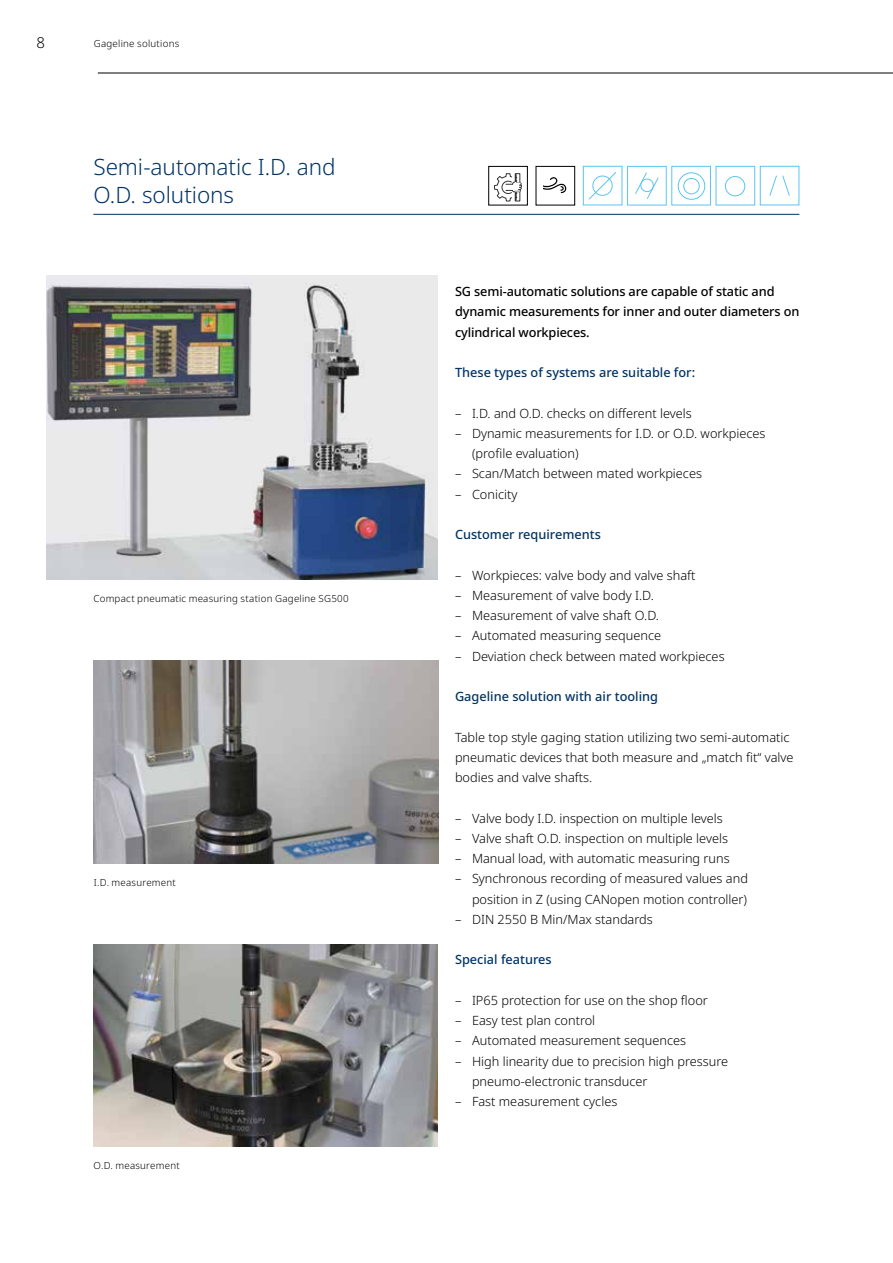
<style>
.page{position:relative;width:893px;height:1263px;background:#fff}
.page>*{position:absolute;margin:0;border:0;box-sizing:border-box;transform-origin:0 0}
.t1{font:300 22.5px/28.5px "Noto Sans";letter-spacing:-.005em;color:#003466}
.t2{font:300 15px "Noto Sans";color:#000}
.t3{font:300 12.75px/20.2px "Noto Sans";color:#000}
.t4{font:500 12.75px/20.2px "Noto Sans";letter-spacing:-.01em;color:#000}
.t5{font:500 12.75px "Noto Sans";color:#003466}
.t6{font:300 9.75px "Noto Sans";letter-spacing:.025em;color:#000}
</style>
<div class="page">
<img style="left:93px;top:661px;width:345px;height:202px">
<img style="left:94px;top:944px;width:344px;height:203px">
<img style="left:47px;top:276px;width:391px;height:303px">
<hr style="left:93px;top:214px;width:706px;height:1px;background:#003466">
<div style="left:583px;top:166px;width:39px;height:39px;border:1px solid #5bc5f2"></div>
<svg style="left:588px;top:172px;width:29px;height:28px"></svg>
<div style="left:535px;top:166px;width:40px;height:40px;border:1px solid #000"></div>
<div style="left:488px;top:166px;width:40px;height:40px;border:1px solid #000"></div>
<svg style="left:494px;top:173px;width:28px;height:28px"></svg>
<div style="left:760px;top:166px;width:39px;height:39px;border:1px solid #5bc5f2"></div>
<svg style="left:769px;top:175px;width:21px;height:21px"></svg>
<div style="left:725px;top:176px;width:20px;height:20px;border:1px solid #5bc5f2;border-radius:50%"></div>
<div style="left:715px;top:166px;width:40px;height:39px;border:1px solid #5bc5f2"></div>
<div style="left:671px;top:166px;width:40px;height:39px;border:1px solid #5bc5f2"></div>
<svg style="left:678px;top:173px;width:27px;height:26px"></svg>
<div style="left:678px;top:172px;width:27px;height:28px;border:1px solid #5bc5f2;border-radius:50%"></div>
<div style="left:684px;top:178px;width:15px;height:16px;background:#fff;border-radius:50%"></div>
<div style="left:683px;top:178px;width:17px;height:16px;border:1px solid #5bc5f2;border-radius:50%"></div>
<div style="left:627px;top:166px;width:40px;height:40px;border:1px solid #5bc5f2"></div>
<svg style="left:635px;top:172px;width:24px;height:27px"></svg>
<svg style="left:544px;top:177px;width:23px;height:16px"></svg>
<hr style="left:98px;top:73px;width:795px;height:1px;background:#000">
<p class="t2" style="left:37px;top:32px;width:10px">8</p>
<p class="t6" style="left:94px;top:36px;width:87px">Gageline solutions</p>
<h1 class="t1" style="left:93px;top:153px;width:244px">Semi-automatic I.D. and<br>O.D. solutions</h1>
<p class="t6" style="left:94px;top:592px;width:257px">Compact pneumatic measuring station Gageline SG500</p>
<p class="t6" style="left:94px;top:875px;width:84px">I.D. measurement</p>
<p class="t6" style="left:94px;top:1159px;width:88px">O.D. measurement</p>
<p class="t4" style="left:455px;top:282px;width:346px">SG semi-automatic solutions are capable of static and dynamic measurements for inner and outer diameters on cylindrical workpieces.</p>
<p class="t5" style="left:455px;top:363px;width:242px">These types of systems are suitable for:</p>
<p class="t3" style="left:455px;top:403px;width:238px">– I.D. and O.D. checks on different levels</p>
<p class="t3" style="left:472px;top:423px;width:295px;text-indent:-17px">– Dynamic measurements for I.D. or O.D. workpieces (profile evaluation)</p>
<p class="t3" style="left:455px;top:464px;width:249px">– Scan/Match between mated workpieces</p>
<p class="t3" style="left:455px;top:484px;width:64px">– Conicity</p>
<p class="t5" style="left:455px;top:525px;width:147px">Customer requirements</p>
<p class="t3" style="left:455px;top:565px;width:242px">– Workpieces: valve body and valve shaft</p>
<p class="t3" style="left:455px;top:585px;width:200px">– Measurement of valve body I.D.</p>
<p class="t3" style="left:455px;top:606px;width:205px">– Measurement of valve shaft O.D.</p>
<p class="t3" style="left:455px;top:626px;width:208px">– Automated measuring sequence</p>
<p class="t3" style="left:455px;top:646px;width:271px">– Deviation check between mated workpieces</p>
<p class="t5" style="left:455px;top:687px;width:205px">Gageline solution with air tooling</p>
<p class="t3" style="left:455px;top:727px;width:340px">Table top style gaging station utilizing two semi-automatic pneumatic devices that both measure and „match fit“ valve bodies and valve shafts.</p>
<p class="t3" style="left:455px;top:808px;width:269px">– Valve body I.D. inspection on multiple levels</p>
<p class="t3" style="left:455px;top:828px;width:274px">– Valve shaft O.D. inspection on multiple levels</p>
<p class="t3" style="left:455px;top:849px;width:276px">– Manual load, with automatic measuring runs</p>
<p class="t3" style="left:455px;top:869px;width:294px;text-align:right">– Synchronous recording of measured values and position in Z (using CANopen motion controller)</p>
<p class="t3" style="left:455px;top:909px;width:199px">– DIN 2550 B Min/Max standards</p>
<p class="t5" style="left:455px;top:951px;width:98px">Special features</p>
<p class="t3" style="left:455px;top:990px;width:254px">– IP65 protection for use on the shop floor</p>
<p class="t3" style="left:455px;top:1011px;width:142px">– Easy test plan control</p>
<p class="t3" style="left:455px;top:1031px;width:233px">– Automated measurement sequences</p>
<p class="t3" style="left:472px;top:1051px;width:258px;text-indent:-17px">– High linearity due to precision high pressure pneumo-electronic transducer</p>
<p class="t3" style="left:455px;top:1091px;width:164px">– Fast measurement cycles</p>
</div>
